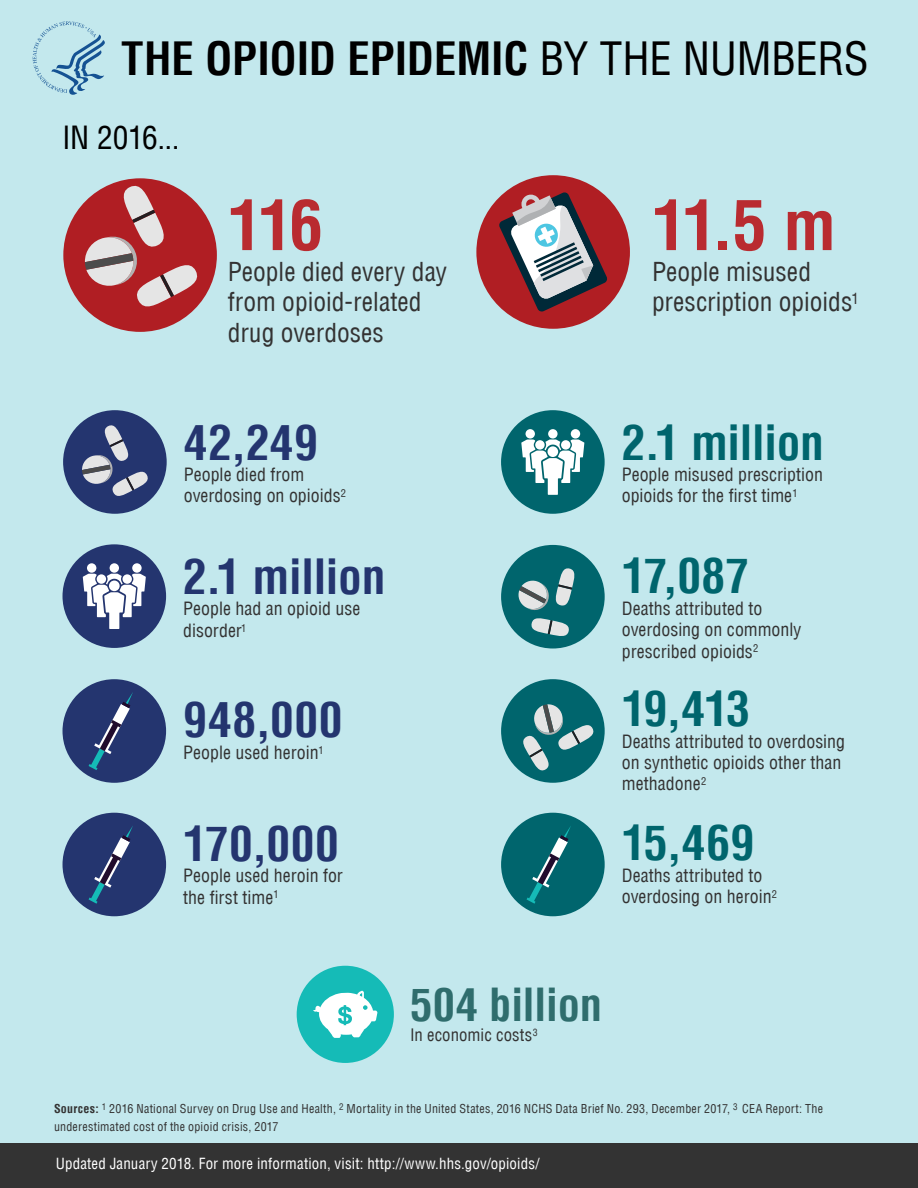
<style>
.page{position:relative;width:918px;height:1188px;background:#c3e8ed}
.page>*{position:absolute;margin:0;border:0;box-sizing:border-box;transform-origin:0 0}
.t1{font:700 condensed 67.65px "Helvetica LT";color:#b92b30}
.t2{font:700 condensed 47.4px "Helvetica LT";letter-spacing:-.015em;color:#00656d}
.t3{font:700 condensed 47.4px "Helvetica LT";letter-spacing:.005em;color:#24356f}
.t4{font:700 condensed 47.4px "Helvetica LT";letter-spacing:-.015em;color:#24356f}
.t5{font:700 condensed 44.85px "Helvetica LT";letter-spacing:-.005em;color:#000}
.t6{font:700 condensed 44.55px "Helvetica LT";letter-spacing:-.01em;color:#2f6d6d}
.t7{font:condensed 31.2px "Helvetica LT";letter-spacing:-.01em;color:#000}
.t8{font:condensed 25.5px/30.6px "Helvetica LT";color:#333232}
.t9{font:condensed 17.85px/21.5px "Helvetica LT";color:#333232}
.t10{font:condensed 16.8px "Helvetica LT";letter-spacing:.005em;color:#333232}
.t11{font:condensed 15px "Helvetica LT";letter-spacing:.01em;color:#fff}
.t12{font:condensed 12px/18px "Helvetica LT";letter-spacing:.02em;color:#333232}
.s1{font-weight:400}
.s2{font-weight:700}
</style>
<div class="page">
<svg style="left:33px;top:21px;width:72px;height:74px"></svg>
<div style="left:63px;top:178px;width:154px;height:154px;background:#b01e23;border-radius:50%"></div>
<svg style="left:85px;top:182px;width:116px;height:130px"></svg>
<div style="left:476px;top:175px;width:154px;height:154px;background:#b01e23;border-radius:50%"></div>
<svg style="left:499px;top:192px;width:109px;height:120px"></svg>
<div style="left:501px;top:813px;width:104px;height:103px;background:#00656d;border-radius:50%"></div>
<div style="left:501px;top:545px;width:104px;height:104px;background:#00656d;border-radius:50%"></div>
<svg style="left:517px;top:568px;width:58px;height:70px"></svg>
<div style="left:501px;top:679px;width:104px;height:104px;background:#00656d;border-radius:50%"></div>
<svg style="left:520px;top:704px;width:76px;height:69px"></svg>
<div style="left:501px;top:410px;width:104px;height:104px;background:#00656d;border-radius:50%"></div>
<svg style="left:548px;top:429px;width:10px;height:10px"></svg>
<div style="left:571px;top:429px;width:9px;height:10px;background:#fff;border-radius:50%"></div>
<div style="left:526px;top:429px;width:9px;height:10px;background:#fff;border-radius:50%"></div>
<svg style="left:521px;top:440px;width:63px;height:55px"></svg>
<svg style="left:527px;top:826px;width:44px;height:78px"></svg>
<div style="left:297px;top:966px;width:97px;height:97px;background:#15bbb7;border-radius:50%"></div>
<svg style="left:313px;top:991px;width:64px;height:47px"></svg>
<div style="left:63px;top:813px;width:103px;height:103px;background:#24356f;border-radius:50%"></div>
<svg style="left:89px;top:826px;width:44px;height:78px"></svg>
<div style="left:63px;top:410px;width:104px;height:104px;background:#24356f;border-radius:50%"></div>
<svg style="left:82px;top:423px;width:68px;height:73px"></svg>
<div style="left:63px;top:679px;width:103px;height:104px;background:#24356f;border-radius:50%"></div>
<svg style="left:89px;top:692px;width:44px;height:78px"></svg>
<div style="left:63px;top:544px;width:103px;height:104px;background:#24356f;border-radius:50%"></div>
<div style="left:110px;top:563px;width:9px;height:10px;background:#fff;border-radius:50%"></div>
<svg style="left:132px;top:563px;width:10px;height:10px"></svg>
<div style="left:87px;top:563px;width:9px;height:10px;background:#fff;border-radius:50%"></div>
<svg style="left:83px;top:574px;width:63px;height:55px"></svg>
<div style="left:0;top:1144px;width:918px;height:44px;background:#333"></div>
<h3 class="t5" style="left:121px;top:40px;width:749px">THE OPIOID EPIDEMIC <span class="s1">BY THE NUMBERS</span></h3>
<h3 class="t7" style="left:62px;top:126px;width:119px">IN 2016...</h3>
<h1 class="t1" style="left:228px;top:198px;width:97px">116</h1>
<h1 class="t1" style="left:652px;top:198px;width:185px">11.5 m</h1>
<h3 class="t8" style="left:228px;top:258px;width:221px">People died every day from opioid-related drug overdoses</h3>
<h3 class="t8" style="left:652px;top:258px;width:208px">People misused prescription opioids<sup>1</sup></h3>
<h2 class="t3" style="left:184px;top:423px;width:135px">42,249</h2>
<h2 class="t2" style="left:622px;top:423px;width:204px">2.1 million</h2>
<p class="t9" style="left:184px;top:465px;width:164px">People died from overdosing on opioids<sup>2</sup></p>
<p class="t9" style="left:622px;top:465px;width:203px">People misused prescription opioids for the first time<sup>1</sup></p>
<h2 class="t4" style="left:183px;top:558px;width:204px">2.1 million</h2>
<h2 class="t2" style="left:622px;top:557px;width:129px">17,087</h2>
<p class="t9" style="left:622px;top:599px;width:181px">Deaths attributed to overdosing on commonly prescribed opioids<sup>2</sup></p>
<p class="t9" style="left:183px;top:600px;width:179px">People had an opioid use disorder<sup>1</sup></p>
<h2 class="t3" style="left:183px;top:701px;width:161px">948,000</h2>
<h2 class="t2" style="left:622px;top:690px;width:130px">19,413</h2>
<p class="t9" style="left:622px;top:732px;width:225px">Deaths attributed to overdosing on synthetic opioids other than methadone<sup>2</sup></p>
<p class="t9" style="left:183px;top:743px;width:142px">People used heroin<sup>1</sup></p>
<h2 class="t3" style="left:183px;top:824px;width:157px">170,000</h2>
<h2 class="t2" style="left:622px;top:824px;width:134px">15,469</h2>
<p class="t9" style="left:622px;top:866px;width:157px">Deaths attributed to overdosing on heroin<sup>2</sup></p>
<p class="t9" style="left:183px;top:866px;width:161px">People used heroin for the first time<sup>1</sup></p>
<h3 class="t6" style="left:410px;top:987px;width:193px">504 billion</h3>
<p class="t10" style="left:410px;top:1028px;width:129px">In economic costs<sup>3</sup></p>
<p class="t12" style="left:54px;top:1101px;width:771px"><span class="s2">Sources:</span> <sup>1</sup> 2016 National Survey on Drug Use and Health, <sup>2</sup> Mortality in the United States, 2016 NCHS Data Brief No. 293, December 2017, <sup>3</sup> CEA Report: The underestimated cost of the opioid crisis, 2017</p>
<p class="t11" style="left:56px;top:1158px;width:485px">Updated January 2018. For more information, visit: http://www.hhs.gov/opioids/</p>
</div>
